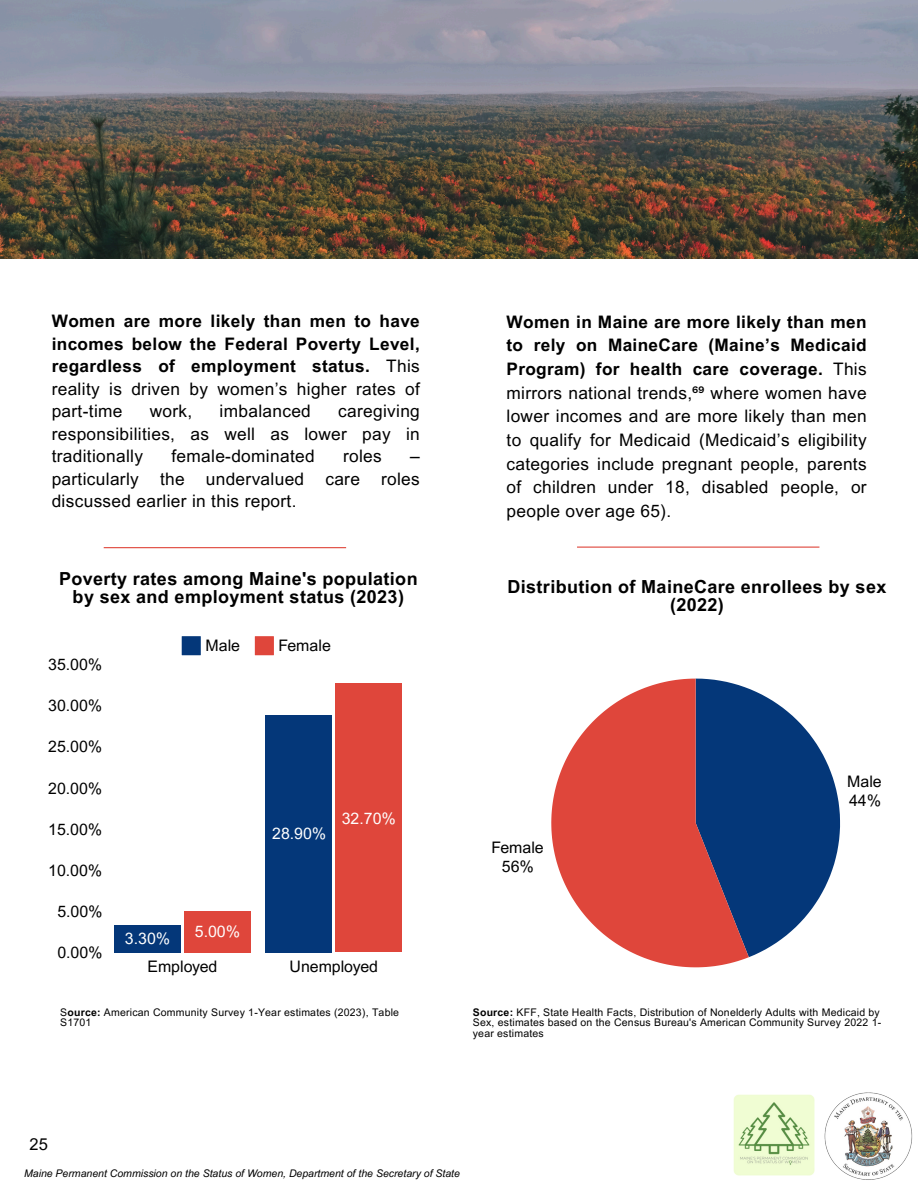
<style>
.page{position:relative;width:918px;height:1188px;background:#fff}
.page>*{position:absolute;margin:0;border:0;box-sizing:border-box;transform-origin:0 0}
.t1{font:700 18px/18px "Arial MT Pro";letter-spacing:.02em;color:#000;text-align:center}
.t2{font:17.25px/23.7px "Arial MT Pro";letter-spacing:.02em;color:#000;text-align:justify}
.t3{font:700 17.25px/22.5px "Arial MT Pro";letter-spacing:.02em;color:#000;text-align:justify}
.t4{font:16.5px "Arial MT Pro";color:#000}
.t5{font:15.9px/18.6px "Arial MT Pro";color:#000;text-align:center}
.t6{font:15.9px "Arial MT Pro";color:#fff}
.t7{font:10.5px/10.5px "Arial MT Pro";letter-spacing:.02em;color:#000}
.t8{font:italic 10.5px "Arial MT Pro";color:#000}
.s1{font-weight:400}
.s2{font-weight:700}
</style>
<div class="page">
<img style="left:733px;top:1092px;width:180px;height:88px">
<svg style="left:182px;top:636px;width:19px;height:19px"></svg>
<svg style="left:255px;top:636px;width:19px;height:19px"></svg>
<div style="left:114px;top:925px;width:67px;height:27px;background:#043779"></div>
<div style="left:184px;top:911px;width:67px;height:41px;background:#df463b"></div>
<div style="left:266px;top:715px;width:66px;height:237px;background:#043779"></div>
<div style="left:336px;top:684px;width:66px;height:268px;background:#df463b"></div>
<svg style="left:749px;top:688px;width:91px;height:269px"></svg>
<svg style="left:551px;top:679px;width:198px;height:288px;fill:#df463b"></svg>
<hr style="left:104px;top:547px;width:242px;height:1px;background:#df463b">
<hr style="left:577px;top:547px;width:242px;height:1px;background:#df463b">
<img style="left:0;top:0;width:918px;height:259px">
<p class="t3" style="left:52px;top:312px;width:370px">Women are more likely than men to have incomes below the Federal Poverty Level, regardless of employment status. <span class="s1">This reality is driven by women’s higher rates of part-time</span></p>
<p class="t2" style="left:52px;top:402px;width:370px;line-height:22.5px;text-indent:286px">caregiving responsibilities, as well as lower pay in traditionally</p>
<p class="t2" style="left:150px;top:401px;width:44px">work,</p>
<p class="t2" style="left:220px;top:401px;width:93px">imbalanced</p>
<p class="t2" style="left:171px;top:446px;width:145px">female-dominated</p>
<p class="t2" style="left:343px;top:446px;width:40px">roles</p>
<p class="t2" style="left:52px;top:447px;width:370px;line-height:22.5px;text-indent:359px">– particularly the undervalued care roles discussed earlier in this report.</p>
<p class="t1" style="left:59px;top:572px;width:360px">Poverty rates among Maine's population by sex and employment status (2023)</p>
<p class="t5" style="left:48px;top:657px;width:55px">35.00%</p>
<p class="t5" style="left:48px;top:698px;width:55px">30.00%</p>
<p class="t5" style="left:48px;top:740px;width:55px">25.00%</p>
<p class="t5" style="left:48px;top:781px;width:55px">20.00%</p>
<p class="t5" style="left:48px;top:822px;width:55px">15.00%</p>
<p class="t5" style="left:48px;top:863px;width:55px">10.00%</p>
<p class="t5" style="left:57px;top:904px;width:47px">5.00%</p>
<p class="t5" style="left:57px;top:945px;width:47px">0.00%</p>
<p class="t5" style="left:206px;top:638px;width:36px">Male</p>
<p class="t5" style="left:279px;top:638px;width:54px">Female</p>
<p class="t6" style="left:272px;top:828px;width:55px">28.90%</p>
<p class="t6" style="left:342px;top:812px;width:55px">32.70%</p>
<p class="t6" style="left:125px;top:933px;width:47px">3.30%</p>
<p class="t6" style="left:195px;top:926px;width:47px">5.00%</p>
<p class="t5" style="left:147px;top:959px;width:71px">Employed</p>
<p class="t5" style="left:290px;top:959px;width:90px">Unemployed</p>
<p class="t2" style="left:507px;top:312px;width:362px"><span class="s2">Women in Maine are more likely than men to rely on MaineCare (Maine’s Medicaid Program) for health care coverage.</span> This mirrors national trends,⁶⁹ where women have lower incomes and are more likely than men to qualify for Medicaid (Medicaid’s eligibility categories include pregnant people, parents of children under 18, disabled people, or people over age 65).</p>
<h2 class="t1" style="left:508px;top:580px;width:380px">Distribution of MaineCare enrollees by sex (2022)</h2>
<p class="t5" style="left:492px;top:840px;width:54px">Female<br>56%</p>
<p class="t5" style="left:847px;top:774px;width:36px;text-align:left">Male<br>44%</p>
<p class="t7" style="left:60px;top:1008px;width:340px">S<span class="s2">ource:</span> American Community Survey 1-Year estimates (2023), Table<br>S1701</p>
<p class="t7" style="left:473px;top:1008px;width:410px"><span class="s2">Source:</span> KFF, State Health Facts, Distribution of Nonelderly Adults with Medicaid by<br>Sex, estimates based on the Census Bureau's American Community Survey 2022 1- year estimates</p>
<p class="t4" style="left:30px;top:1138px;width:20px">25</p>
<h1 class="t8" style="left:24px;top:1170px;width:437px">Maine Permanent Commission on the Status of Women, Department of the Secretary of State</h1>
</div>
